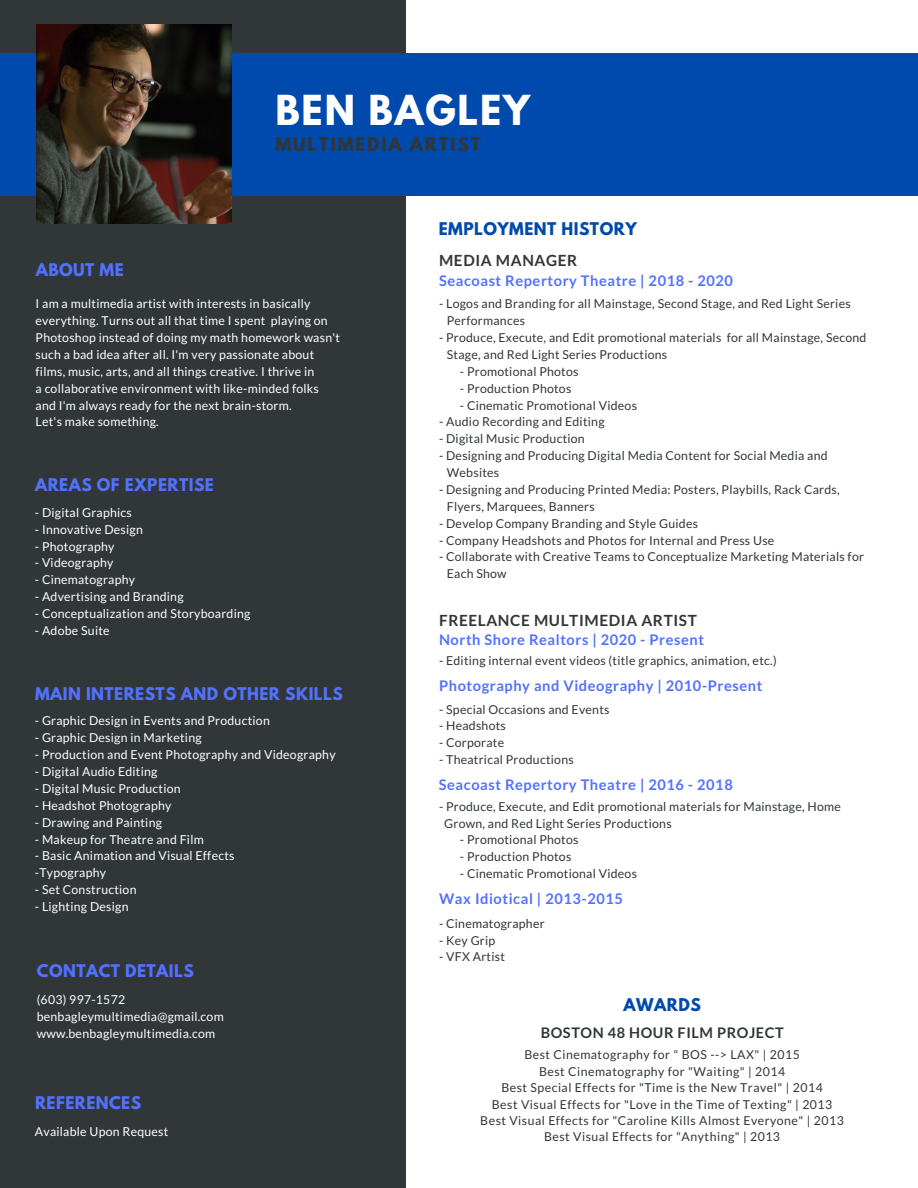
<style>
.page{position:relative;width:918px;height:1188px;background:#fff}
.page>*{position:absolute;margin:0;border:0;box-sizing:border-box;transform-origin:0 0}
.t1{font:700 36.6px "League Spartan";letter-spacing:.05em;color:#fff}
.t2{font:700 16.8px "League Spartan";letter-spacing:.11em;color:#313638}
.t3{font:700 15.6px "League Spartan";letter-spacing:.03em;color:#004aad}
.t4{font:700 15.45px "League Spartan";letter-spacing:.03em;color:#5271ff}
.t5{font:700 15.45px "League Spartan";letter-spacing:.03em;color:#004aad}
.t6{font:700 15.3px "Lato";letter-spacing:.04em;color:#313638}
.t7{font:700 14.55px "Lato";letter-spacing:.04em;color:#5271ff}
.t8{font:700 14.55px "Lato";letter-spacing:.04em;color:#313638}
.t9{font:12.3px "Lato";letter-spacing:.02em;color:#313638}
.t10{font:12.3px/16.8px "Lato";letter-spacing:.02em;color:#fff}
.t11{font:12.3px "Lato";letter-spacing:.04em;color:#313638}
</style>
<div class="page">
<div style="left:0;top:0;width:406px;height:1188px;background:#313638"></div>
<div style="left:0;top:53px;width:918px;height:143px;background:#004aad"></div>
<img style="left:37px;top:25px;width:195px;height:199px">
<p class="t1" style="left:275px;top:92px;width:256px">BEN BAGLEY</p>
<p class="t2" style="left:276px;top:136px;width:207px">MULTIMEDIA ARTIST</p>
<p class="t4" style="left:36px;top:262px;width:90px">ABOUT ME</p>
<p class="t10" style="left:36px;top:295px;width:306px">I am a multimedia artist with interests in basically everything. Turns out all that time I spent playing on Photoshop instead of doing my math homework wasn't such a bad idea after all. I'm very passionate about</p>
<p class="t10" style="left:36px;top:363px;width:280px">films, music, arts, and all things creative. I thrive in</p>
<p class="t10" style="left:36px;top:380px;width:285px">a collaborative environment with like-minded folks</p>
<p class="t10" style="left:36px;top:396px;width:258px">and I'm always ready for the next brain-storm.</p>
<p class="t10" style="left:36px;top:413px;width:125px">Let's make something.</p>
<p class="t4" style="left:35px;top:477px;width:180px">AREAS OF EXPERTISE</p>
<p class="t10" style="left:35px;top:504px;width:99px">- Digital Graphics</p>
<p class="t10" style="left:35px;top:520px;width:109px">- Innovative Design</p>
<p class="t10" style="left:35px;top:537px;width:81px">- Photography</p>
<p class="t10" style="left:35px;top:554px;width:80px">- Videography</p>
<p class="t10" style="left:35px;top:571px;width:102px">- Cinematography</p>
<p class="t10" style="left:35px;top:588px;width:150px">- Advertising and Branding</p>
<p class="t10" style="left:35px;top:605px;width:217px">- Conceptualization and Storyboarding</p>
<p class="t10" style="left:35px;top:622px;width:76px">- Adobe Suite</p>
<p class="t4" style="left:35px;top:686px;width:309px">MAIN INTERESTS AND OTHER SKILLS</p>
<p class="t10" style="left:35px;top:712px;width:236px">- Graphic Design in Events and Production</p>
<p class="t10" style="left:35px;top:729px;width:168px">- Graphic Design in Marketing</p>
<p class="t10" style="left:35px;top:746px;width:302px">- Production and Event Photography and Videography</p>
<p class="t10" style="left:35px;top:763px;width:124px">- Digital Audio Editing</p>
<p class="t10" style="left:35px;top:780px;width:147px">- Digital Music Production</p>
<p class="t10" style="left:35px;top:797px;width:138px">- Headshot Photography</p>
<p class="t10" style="left:35px;top:814px;width:129px">- Drawing and Painting</p>
<p class="t10" style="left:35px;top:830px;width:170px">- Makeup for Theatre and Film</p>
<p class="t10" style="left:35px;top:847px;width:201px">- Basic Animation and Visual Effects</p>
<p class="t10" style="left:35px;top:864px;width:73px">-Typography</p>
<p class="t10" style="left:35px;top:881px;width:103px">- Set Construction</p>
<p class="t10" style="left:35px;top:898px;width:95px">- Lighting Design</p>
<p class="t4" style="left:37px;top:963px;width:158px">CONTACT DETAILS</p>
<p class="t10" style="left:37px;top:991px;width:90px">(603) 997-1572</p>
<p class="t10" style="left:37px;top:1008px;width:189px">benbagleymultimedia@gmail.com</p>
<p class="t10" style="left:37px;top:1025px;width:180px">www.benbagleymultimedia.com</p>
<p class="t4" style="left:35px;top:1095px;width:108px">REFERENCES</p>
<p class="t10" style="left:35px;top:1123px;width:135px">Available Upon Request</p>
<p class="t5" style="left:439px;top:221px;width:199px">EMPLOYMENT HISTORY</p>
<p class="t6" style="left:439px;top:251px;width:140px">MEDIA MANAGER</p>
<p class="t7" style="left:439px;top:272px;width:296px">Seacoast Repertory Theatre | 2018 - 2020</p>
<p class="t9" style="left:439px;top:296px;width:413px">- Logos and Branding for all Mainstage, Second Stage, and Red Light Series</p>
<p class="t9" style="left:447px;top:313px;width:80px">Performances</p>
<p class="t9" style="left:439px;top:330px;width:429px">- Produce, Execute, and Edit promotional materials for all Mainstage, Second</p>
<p class="t9" style="left:447px;top:347px;width:222px">Stage, and Red Light Series Productions</p>
<p class="t9" style="left:460px;top:364px;width:120px">- Promotional Photos</p>
<p class="t9" style="left:460px;top:381px;width:113px">- Production Photos</p>
<p class="t9" style="left:460px;top:397px;width:179px">- Cinematic Promotional Videos</p>
<p class="t9" style="left:439px;top:414px;width:167px">- Audio Recording and Editing</p>
<p class="t9" style="left:439px;top:431px;width:147px">- Digital Music Production</p>
<p class="t9" style="left:439px;top:448px;width:390px">- Designing and Producing Digital Media Content for Social Media and</p>
<p class="t9" style="left:447px;top:465px;width:54px">Websites</p>
<p class="t9" style="left:439px;top:482px;width:402px">- Designing and Producing Printed Media: Posters, Playbills, Rack Cards,</p>
<p class="t9" style="left:447px;top:499px;width:149px">Flyers, Marquees, Banners</p>
<p class="t9" style="left:439px;top:516px;width:261px">- Develop Company Branding and Style Guides</p>
<p class="t9" style="left:439px;top:532px;width:337px">- Company Headshots and Photos for Internal and Press Use</p>
<p class="t9" style="left:439px;top:549px;width:427px">- Collaborate with Creative Teams to Conceptualize Marketing Materials for</p>
<p class="t9" style="left:447px;top:566px;width:61px">Each Show</p>
<p class="t6" style="left:439px;top:611px;width:259px">FREELANCE MULTIMEDIA ARTIST</p>
<p class="t7" style="left:439px;top:630px;width:267px">North Shore Realtors | 2020 - Present</p>
<p class="t9" style="left:439px;top:653px;width:339px">- Editing internal event videos (title graphics, animation, etc.)</p>
<p class="t7" style="left:439px;top:677px;width:325px">Photography and Videography | 2010-Present</p>
<p class="t9" style="left:439px;top:701px;width:172px">- Special Occasions and Events</p>
<p class="t9" style="left:439px;top:718px;width:68px">- Headshots</p>
<p class="t9" style="left:439px;top:735px;width:67px">- Corporate</p>
<p class="t9" style="left:439px;top:752px;width:136px">- Theatrical Productions</p>
<p class="t7" style="left:439px;top:776px;width:296px">Seacoast Repertory Theatre | 2016 - 2018</p>
<p class="t9" style="left:439px;top:799px;width:403px">- Produce, Execute, and Edit promotional materials for Mainstage, Home</p>
<p class="t9" style="left:444px;top:815px;width:229px">Grown, and Red Light Series Productions</p>
<p class="t9" style="left:460px;top:832px;width:120px">- Promotional Photos</p>
<p class="t9" style="left:460px;top:849px;width:113px">- Production Photos</p>
<p class="t9" style="left:460px;top:866px;width:179px">- Cinematic Promotional Videos</p>
<p class="t7" style="left:439px;top:890px;width:185px">Wax Idiotical | 2013-2015</p>
<p class="t9" style="left:439px;top:916px;width:107px">- Cinematographer</p>
<p class="t9" style="left:439px;top:932px;width:58px">- Key Grip</p>
<p class="t9" style="left:439px;top:949px;width:67px">- VFX Artist</p>
<p class="t3" style="left:624px;top:997px;width:79px">AWARDS</p>
<p class="t11" style="left:524px;top:1047px;width:277px">Best Cinematography for " BOS --&gt; LAX" | 2015</p>
<p class="t11" style="left:539px;top:1064px;width:248px">Best Cinematography for "Waiting" | 2014</p>
<p class="t11" style="left:501px;top:1080px;width:323px">Best Special Effects for "Time is the New Travel" | 2014</p>
<p class="t11" style="left:492px;top:1096px;width:342px">Best Visual Effects for "Love in the Time of Texting" | 2013</p>
<p class="t11" style="left:480px;top:1113px;width:365px">Best Visual Effects for "Caroline Kills Almost Everyone" | 2013</p>
<p class="t11" style="left:544px;top:1129px;width:238px">Best Visual Effects for "Anything" | 2013</p>
<p class="t8" style="left:541px;top:1024px;width:245px">BOSTON 48 HOUR FILM PROJECT</p>
</div>
